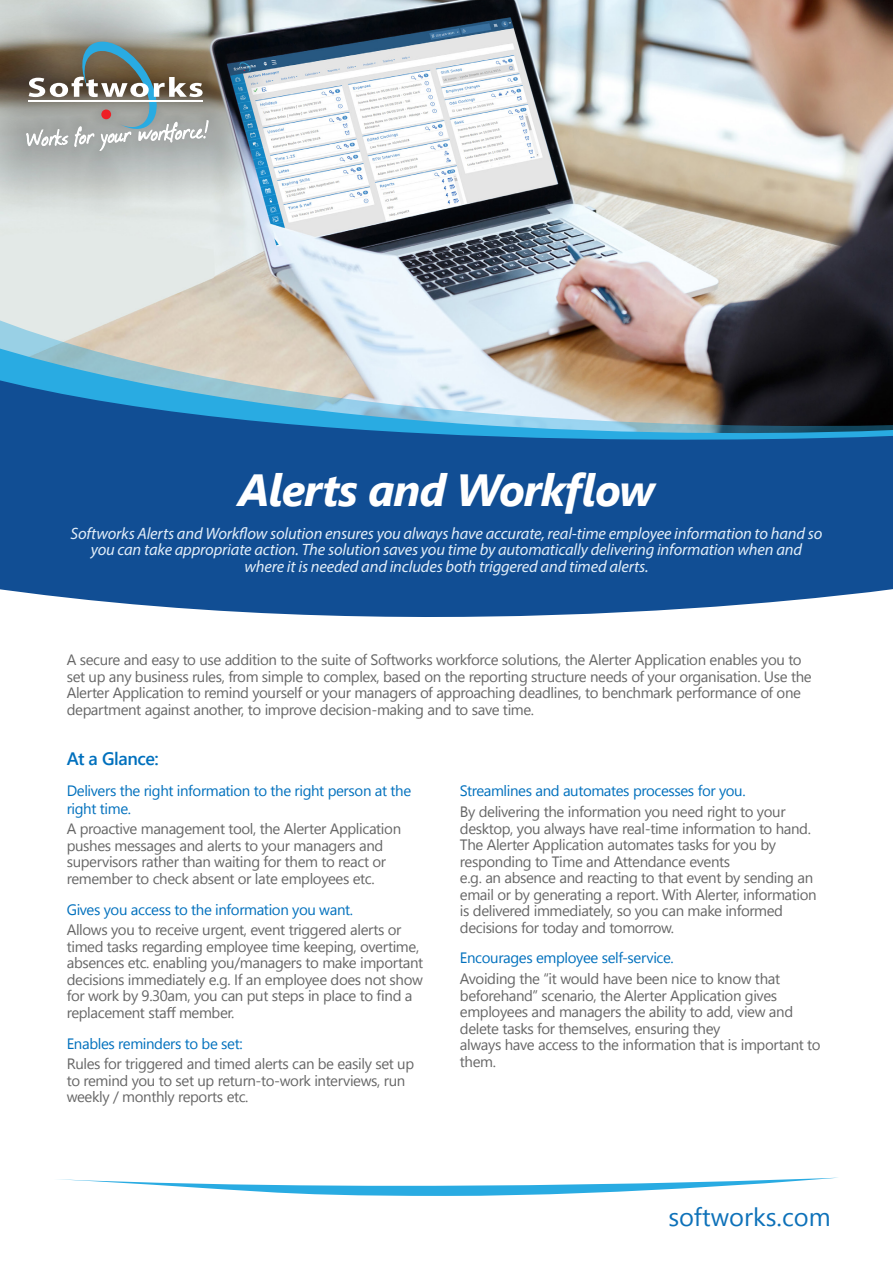
<style>
.page{position:relative;width:893px;height:1263px;background:#fff}
.page>*{position:absolute;margin:0;border:0;box-sizing:border-box;transform-origin:0 0}
.t1{font:italic 700 45px "Segoe UI";letter-spacing:-.025em;color:#fff}
.t2{font:25.5px "Segoe UI";color:#0d71b9}
.t3{font:600 18px "Segoe UI";letter-spacing:-.025em;color:#0070bd}
.t4{font:italic 16.5px/16.5px "Myriad Pro";letter-spacing:-.01em;color:#e1edf8;text-align:center}
.t5{font:15px/16.5px "Segoe UI";letter-spacing:-.025em;color:#666}
.t6{font:15px/18px "Segoe UI";letter-spacing:-.025em;color:#0070bd}
</style>
<div class="page">
<svg style="left:58px;top:1177px;width:780px;height:19px"></svg>
<img style="left:272px;top:0;width:620px;height:86px">
<svg style="left:272px;top:86px;width:621px;height:30px"></svg>
<svg style="left:0;top:119px;width:893px;height:498px;background:#718da9"></svg>
<div style="left:0;top:0;width:272px;height:215px;background:#231f20;opacity:.6"></div>
<svg style="left:26px;top:36px;width:183px;height:115px;background:#95958e"></svg>
<p class="t1" style="left:238px;top:458px;width:418px">Alerts and Workflow</p>
<p class="t4" style="left:70px;top:525px;width:753px">Softworks Alerts and Workflow solution ensures you always have accurate, real-time employee information to hand so you can take appropriate action. The solution saves you time by automatically delivering information when and</p>
<p class="t4" style="left:244px;top:558px;width:406px">where it is needed and includes both triggered and timed alerts.</p>
<p class="t5" style="left:67px;top:651px;width:746px">A secure and easy to use addition to the suite of Softworks workforce solutions, the Alerter Application enables you to set up any business rules, from simple to complex, based on the reporting structure needs of your organisation. Use the Alerter Application to remind yourself or your managers of approaching deadlines, to benchmark performance of one department against another, to improve decision-making and to save time.</p>
<p class="t3" style="left:67px;top:744px;width:94px">At a Glance:</p>
<p class="t6" style="left:67px;top:781px;width:346px">Delivers the right information to the right person at the right time.</p>
<p class="t5" style="left:67px;top:820px;width:336px">A proactive management tool, the Alerter Application pushes messages and alerts to your managers and supervisors rather than waiting for them to react or remember to check absent or late employees etc.</p>
<p class="t6" style="left:67px;top:900px;width:288px">Gives you access to the information you want.</p>
<p class="t5" style="left:67px;top:921px;width:358px">Allows you to receive urgent, event triggered alerts or timed tasks regarding employee time keeping, overtime, absences etc. enabling you/managers to make important decisions immediately e.g. If an employee does not show for work by 9.30am, you can put steps in place to find a replacement staff member.</p>
<p class="t6" style="left:67px;top:1034px;width:177px">Enables reminders to be set:</p>
<p class="t5" style="left:67px;top:1055px;width:349px">Rules for triggered and timed alerts can be easily set up to remind you to set up return-to-work interviews, run weekly / monthly reports etc.</p>
<p class="t6" style="left:460px;top:782px;width:287px">Streamlines and automates processes for you.</p>
<p class="t5" style="left:460px;top:803px;width:353px">By delivering the information you need right to your desktop, you always have real-time information to hand.<br>The Alerter Application automates tasks for you by responding to Time and Attendance events</p>
<p class="t5" style="left:460px;top:869px;width:358px">e.g. an absence and reacting to that event by sending an email or by generating a report. With Alerter, information is delivered immediately, so you can make informed decisions for today and tomorrow.</p>
<p class="t6" style="left:460px;top:949px;width:215px">Encourages employee self-service.</p>
<p class="t5" style="left:460px;top:970px;width:335px">Avoiding the “it would have been nice to know that beforehand” scenario, the Alerter Application gives employees and managers the ability to add, view and delete tasks for themselves, ensuring they</p>
<p class="t5" style="left:460px;top:1036px;width:362px">always have access to the information that is important to them.</p>
<p class="t2" style="left:668px;top:1197px;width:164px">softworks.com</p>
</div>
